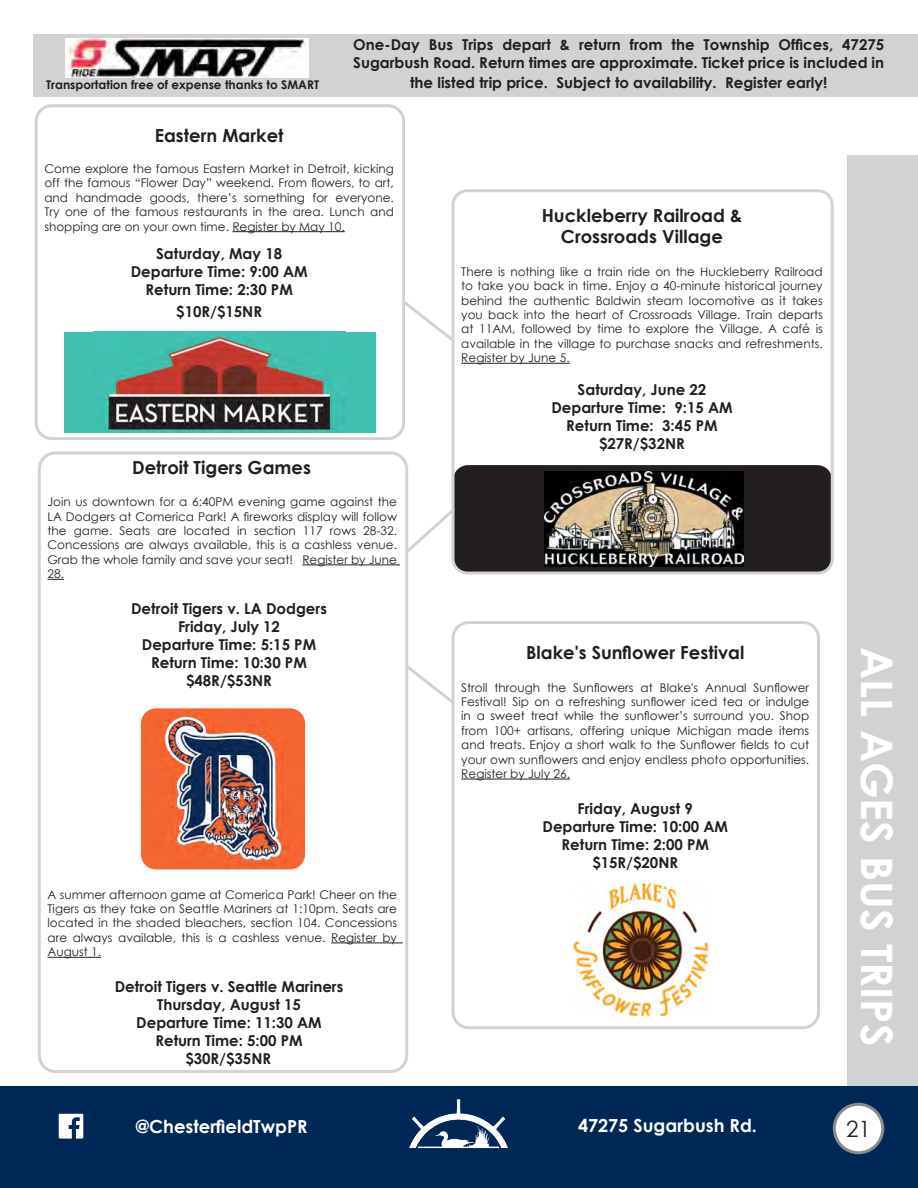
<style>
.page{position:relative;width:918px;height:1188px;background:#fff}
.page>*{position:absolute;margin:0;border:0;box-sizing:border-box;transform-origin:0 0}
.t1{font:700 43.5px "Century Gothic";color:#fff}
.t2{font:22.5px "Century Gothic";color:#231f20}
.t3{font:700 18px/21.6px "Century Gothic";color:#231f20;text-align:center}
.t4{font:700 18px "Century Gothic";color:#fff}
.t5{font:700 15px/18px "Century Gothic";color:#231f20;text-align:center}
.t6{font:12px/14.4px "Century Gothic";color:#231f20;text-align:justify}
.t7{font:700 12px "Century Gothic";color:#231f20}
</style>
<div class="page">
<div style="left:0;top:1086px;width:918px;height:102px;background:#002856"></div>
<img style="left:409px;top:1100px;width:99px;height:49px">
<div style="left:834px;top:1104px;width:49px;height:49px;background:#fff;border-radius:50%"></div>
<div style="left:833px;top:1103px;width:51px;height:51px;border:3px solid #898a8d;border-radius:50%"></div>
<img style="left:58px;top:1113px;width:26px;height:26px">
<div style="left:453px;top:465px;width:379px;height:107px;background:#231f20;border-radius:15px"></div>
<img style="left:545px;top:471px;width:198px;height:96px">
<div style="left:847px;top:156px;width:71px;height:930px;background:#d1d2d4"></div>
<div style="left:34px;top:34px;width:884px;height:62px;background:#d1d2d4"></div>
<hr style="left:461px;top:363px;width:109px;height:1px;background:#231f20">
<div style="left:452px;top:189px;width:382px;height:386px;border:3px solid #d1d2d4;border-radius:14px"></div>
<hr style="left:232px;top:231px;width:113px;height:1px;background:#231f20">
<div style="left:35px;top:104px;width:370px;height:336px;border:3px solid #d1d2d4;border-radius:16px"></div>
<hr style="left:461px;top:779px;width:109px;height:1px;background:#231f20">
<div style="left:452px;top:621px;width:368px;height:408px;border:3px solid #d1d2d4;border-radius:16px"></div>
<hr style="left:302px;top:565px;width:98px;height:1px;background:#231f20">
<svg style="left:48px;top:579px;width:16px;height:1px"></svg>
<hr style="left:331px;top:943px;width:72px;height:1px;background:#231f20">
<hr style="left:48px;top:957px;width:53px;height:1px;background:#231f20">
<div style="left:38px;top:451px;width:370px;height:622px;border:3px solid #d1d2d4;border-radius:16px"></div>
<img style="left:65px;top:39px;width:243px;height:38px">
<svg style="left:401px;top:297px;width:55px;height:47px"></svg>
<svg style="left:404px;top:505px;width:52px;height:51px"></svg>
<svg style="left:404px;top:662px;width:52px;height:45px"></svg>
<img style="left:574px;top:883px;width:138px;height:133px">
<div style="left:64px;top:332px;width:311px;height:101px;background:#40c1af"></div>
<img style="left:102px;top:335px;width:244px;height:98px">
<img style="left:141px;top:708px;width:164px;height:161px">
<p class="t7" style="left:46px;top:76px;width:274px">Transportation free of expense thanks to SMART</p>
<p class="t5" style="left:353px;top:35px;width:533px;text-align:left">One-Day Bus Trips depart &amp; return from the Township Offices, 47275<br>Sugarbush Road. Return times are approximate. Ticket price is included in</p>
<p class="t5" style="left:410px;top:73px;width:419px">the listed trip price. Subject to availability. Register early!</p>
<h3 class="t3" style="left:155px;top:124px;width:130px">Eastern Market</h3>
<p class="t6" style="left:44px;top:161px;width:351px">Come explore the famous Eastern Market in Detroit, kicking off the famous “Flower Day” weekend. From flowers, to art, and handmade goods, there’s something for everyone.<br>Try one of the famous restaurants in the area. Lunch and shopping are on your own time. Register by May 10.</p>
<p class="t5" style="left:131px;top:244px;width:179px">Saturday, May 18<br>Departure Time: 9:00 AM<br>Return Time: 2:30 PM</p>
<p class="t5" style="left:176px;top:302px;width:87px">$10R/$15NR</p>
<h3 class="t3" style="left:132px;top:456px;width:180px">Detroit Tigers Games</h3>
<p class="t6" style="left:48px;top:494px;width:351px">Join us downtown for a 6:40PM evening game against the LA Dodgers at Comerica Park! A fireworks display will follow the game. Seats are located in section 117 rows 28-32.<br>Concessions are always available, this is a cashless venue.<br>Grab the whole family and save your seat! Register by June 28.</p>
<p class="t5" style="left:131px;top:599px;width:197px">Detroit Tigers v. LA Dodgers<br>Friday, July 12<br>Departure Time: 5:15 PM<br>Return Time: 10:30 PM $48R/$53NR</p>
<p class="t6" style="left:48px;top:887px;width:351px">A summer afternoon game at Comerica Park! Cheer on the Tigers as they take on Seattle Mariners at 1:10pm. Seats are located in the shaded bleachers, section 104. Concessions are always available, this is a cashless venue. Register by August 1.</p>
<p class="t5" style="left:115px;top:977px;width:230px">Detroit Tigers v. Seattle Mariners<br>Thursday, August 15<br>Departure Time: 11:30 AM<br>Return Time: 5:00 PM $30R/$35NR</p>
<h3 class="t3" style="left:542px;top:204px;width:202px">Huckleberry Railroad &amp;<br>Crossroads Village</h3>
<p class="t6" style="left:461px;top:264px;width:363px">There is nothing like a train ride on the Huckleberry Railroad to take you back in time. Enjoy a 40-minute historical journey behind the authentic Baldwin steam locomotive as it takes you back into the heart of Crossroads Village. Train departs at 11AM, followed by time to explore the Village. A café is available in the village to purchase snacks and refreshments.<br>Register by June 5.</p>
<p class="t5" style="left:551px;top:379px;width:183px">Saturday, June 22<br>Departure Time: 9:15 AM<br>Return Time: 3:45 PM $27R/$32NR</p>
<h3 class="t3" style="left:526px;top:641px;width:220px">Blake's Sunflower Festival</h3>
<p class="t6" style="left:461px;top:680px;width:350px">Stroll through the Sunflowers at Blake's Annual Sunflower Festival! Sip on a refreshing sunflower iced tea or indulge in a sweet treat while the sunflower’s surround you. Shop from 100+ artisans, offering unique Michigan made items and treats. Enjoy a short walk to the Sunflower fields to cut your own sunflowers and enjoy endless photo opportunities.<br>Register by July 26.</p>
<p class="t5" style="left:543px;top:799px;width:187px">Friday, August 9<br>Departure Time: 10:00 AM<br>Return Time: 2:00 PM $15R/$20NR</p>
<h1 class="t1" style="left:910px;top:647px;width:401px;rotate:90deg">ALL AGES BUS TRIPS</h1>
<h3 class="t4" style="left:136px;top:1113px;width:173px">@ChesterfieldTwpPR</h3>
<h3 class="t4" style="left:578px;top:1112px;width:180px">47275 Sugarbush Rd.</h3>
<h2 class="t2" style="left:846px;top:1113px;width:26px">21</h2>
</div>
